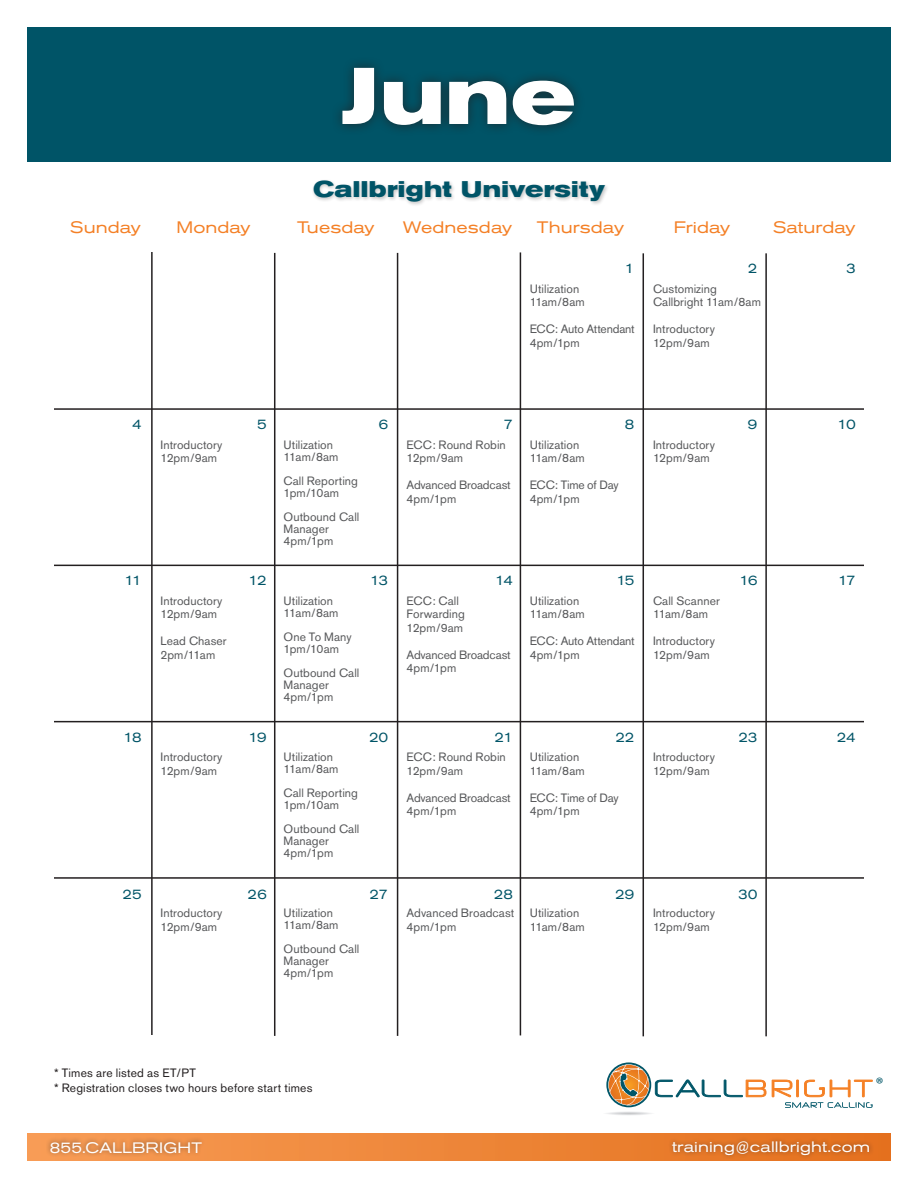
<style>
.page{position:relative;width:918px;height:1188px;background:#fff}
.page>*{position:absolute;margin:0;border:0;box-sizing:border-box;transform-origin:0 0}
.t1{font:700 expanded 79.5px "Akzidenz Grotesk BE";color:#fff}
.t2{font:700 expanded 22.5px "Akzidenz Grotesk BE";letter-spacing:.02em;color:#005467}
.t3{font:18.15px "Myriad Pro";color:#005668}
.t4{font:expanded 16.5px "Akzidenz Grotesk BE";color:#f48026}
.t5{font:expanded 15px "Akzidenz Grotesk BE";letter-spacing:.01em;color:#fff}
.t6{font:expanded 13.5px "Akzidenz Grotesk BE";letter-spacing:-.045em;color:#005467}
.t7{font:12px/13.5px "Akzidenz Grotesk BE";letter-spacing:.005em;color:#57585a}
.t8{font:12px "Akzidenz Grotesk BE";letter-spacing:-.015em;color:#57585a}
.t9{font:12px "Akzidenz Grotesk BE";letter-spacing:.015em;color:#231f20}
</style>
<div class="page">
<svg style="left:27px;top:1134px;width:864px;height:27px;background:#ed8639"></svg>
<div style="left:46px;top:1136px;width:828px;height:23px;background:#231f20;opacity:.5"></div>
<div style="left:312px;top:179px;width:298px;height:28px;background:#231f20;opacity:.25"></div>
<svg style="left:606px;top:1062px;width:45px;height:45px"></svg>
<svg style="left:608px;top:1064px;width:41px;height:41px;background:#c69866"></svg>
<svg style="left:655px;top:1079px;width:218px;height:29px"></svg>
<hr style="left:151px;top:252px;width:2px;height:783px;background:#231f20">
<hr style="left:397px;top:253px;width:1px;height:783px;background:#231f20">
<hr style="left:274px;top:253px;width:1px;height:783px;background:#231f20">
<hr style="left:520px;top:252px;width:1px;height:783px;background:#231f20">
<hr style="left:765px;top:253px;width:2px;height:783px;background:#231f20">
<hr style="left:643px;top:253px;width:1px;height:783px;background:#231f20">
<hr style="left:54px;top:408px;width:810px;height:2px;background:#231f20">
<hr style="left:54px;top:565px;width:810px;height:1px;background:#231f20">
<hr style="left:54px;top:721px;width:810px;height:1px;background:#231f20">
<hr style="left:54px;top:877px;width:810px;height:2px;background:#231f20">
<div style="left:27px;top:27px;width:864px;height:135px;background:#005467"></div>
<div style="left:331px;top:57px;width:254px;height:79px;background:#231f20;opacity:.75"></div>
<p class="t1" style="left:343px;top:50px;width:234px">June</p>
<p class="t2" style="left:313px;top:177px;width:293px">Callbright University</p>
<p class="t4" style="left:70px;top:217px;width:72px">Sunday</p>
<p class="t4" style="left:177px;top:217px;width:76px">Monday</p>
<p class="t4" style="left:297px;top:217px;width:79px">Tuesday</p>
<p class="t4" style="left:403px;top:217px;width:110px">Wednesday</p>
<p class="t4" style="left:537px;top:217px;width:89px">Thursday</p>
<p class="t4" style="left:674px;top:217px;width:58px">Friday</p>
<p class="t4" style="left:773px;top:217px;width:84px">Saturday</p>
<p class="t6" style="left:625px;top:260px;width:11px">1</p>
<p class="t7" style="left:530px;top:282px;width:51px">Utilization</p>
<p class="t7" style="left:530px;top:295px;width:57px">11am/8am</p>
<p class="t8" style="left:530px;top:322px;width:107px">ECC: Auto Attendant</p>
<p class="t7" style="left:530px;top:336px;width:51px">4pm/1pm</p>
<p class="t6" style="left:748px;top:260px;width:11px">2</p>
<p class="t7" style="left:653px;top:282px;width:109px">Customizing<br>Callbright 11am/8am</p>
<p class="t7" style="left:653px;top:322px;width:63px">Introductory<br>12pm/9am</p>
<p class="t6" style="left:846px;top:260px;width:11px">3</p>
<p class="t6" style="left:132px;top:416px;width:11px">4</p>
<p class="t6" style="left:257px;top:416px;width:11px">5</p>
<p class="t6" style="left:379px;top:416px;width:11px">6</p>
<p class="t6" style="left:503px;top:416px;width:11px">7</p>
<p class="t6" style="left:625px;top:416px;width:11px">8</p>
<p class="t6" style="left:748px;top:416px;width:11px">9</p>
<p class="t6" style="left:838px;top:416px;width:20px">10</p>
<p class="t7" style="left:160px;top:438px;width:63px">Introductory</p>
<p class="t7" style="left:160px;top:451px;width:58px">12pm/9am</p>
<p class="t7" style="left:284px;top:438px;width:51px">Utilization</p>
<p class="t7" style="left:284px;top:450px;width:57px">11am/8am</p>
<p class="t7" style="left:284px;top:474px;width:76px">Call Reporting</p>
<p class="t7" style="left:284px;top:486px;width:57px">1pm/10am</p>
<p class="t7" style="left:284px;top:510px;width:77px;line-height:12px">Outbound Call<br>Manager</p>
<p class="t7" style="left:284px;top:534px;width:51px">4pm/1pm</p>
<p class="t7" style="left:406px;top:438px;width:101px">ECC: Round Robin</p>
<p class="t7" style="left:406px;top:451px;width:58px">12pm/9am</p>
<p class="t8" style="left:406px;top:478px;width:106px">Advanced Broadcast</p>
<p class="t7" style="left:406px;top:492px;width:51px">4pm/1pm</p>
<p class="t7" style="left:530px;top:438px;width:51px">Utilization</p>
<p class="t7" style="left:530px;top:451px;width:57px">11am/8am</p>
<p class="t8" style="left:530px;top:478px;width:90px">ECC: Time of Day</p>
<p class="t7" style="left:530px;top:492px;width:51px">4pm/1pm</p>
<p class="t7" style="left:653px;top:438px;width:63px">Introductory</p>
<p class="t7" style="left:653px;top:451px;width:58px">12pm/9am</p>
<p class="t6" style="left:124px;top:572px;width:19px">11</p>
<p class="t6" style="left:249px;top:572px;width:19px">12</p>
<p class="t6" style="left:370px;top:572px;width:19px">13</p>
<p class="t6" style="left:495px;top:572px;width:19px">14</p>
<p class="t6" style="left:616px;top:572px;width:20px">15</p>
<p class="t6" style="left:739px;top:572px;width:20px">16</p>
<p class="t6" style="left:838px;top:572px;width:19px">17</p>
<p class="t7" style="left:160px;top:594px;width:63px">Introductory</p>
<p class="t7" style="left:160px;top:607px;width:58px">12pm/9am</p>
<p class="t7" style="left:160px;top:634px;width:68px">Lead Chaser</p>
<p class="t7" style="left:160px;top:648px;width:56px">2pm/11am</p>
<p class="t7" style="left:284px;top:594px;width:51px">Utilization</p>
<p class="t7" style="left:284px;top:606px;width:57px">11am/8am</p>
<p class="t7" style="left:284px;top:630px;width:70px">One To Many</p>
<p class="t7" style="left:284px;top:642px;width:57px">1pm/10am</p>
<p class="t7" style="left:284px;top:666px;width:77px;line-height:12px">Outbound Call<br>Manager</p>
<p class="t7" style="left:284px;top:690px;width:51px">4pm/1pm</p>
<p class="t7" style="left:406px;top:594px;width:60px">ECC: Call<br>Forwarding</p>
<p class="t7" style="left:406px;top:621px;width:58px">12pm/9am</p>
<p class="t8" style="left:406px;top:647px;width:106px">Advanced Broadcast</p>
<p class="t7" style="left:406px;top:661px;width:51px">4pm/1pm</p>
<p class="t7" style="left:530px;top:594px;width:51px">Utilization</p>
<p class="t7" style="left:530px;top:607px;width:57px">11am/8am</p>
<p class="t8" style="left:530px;top:634px;width:107px">ECC: Auto Attendant</p>
<p class="t7" style="left:530px;top:648px;width:51px">4pm/1pm</p>
<p class="t7" style="left:653px;top:594px;width:68px">Call Scanner</p>
<p class="t7" style="left:653px;top:607px;width:57px">11am/8am</p>
<p class="t7" style="left:653px;top:634px;width:63px">Introductory</p>
<p class="t7" style="left:653px;top:648px;width:58px">12pm/9am</p>
<p class="t6" style="left:123px;top:730px;width:20px">18</p>
<p class="t6" style="left:248px;top:730px;width:20px">19</p>
<p class="t6" style="left:369px;top:730px;width:21px">20</p>
<p class="t6" style="left:495px;top:730px;width:20px">21</p>
<p class="t6" style="left:615px;top:730px;width:21px">22</p>
<p class="t6" style="left:739px;top:730px;width:20px">23</p>
<p class="t6" style="left:837px;top:730px;width:20px">24</p>
<p class="t7" style="left:160px;top:750px;width:63px">Introductory</p>
<p class="t7" style="left:160px;top:764px;width:58px">12pm/9am</p>
<p class="t7" style="left:284px;top:750px;width:51px">Utilization</p>
<p class="t7" style="left:284px;top:762px;width:57px">11am/8am</p>
<p class="t7" style="left:284px;top:786px;width:76px">Call Reporting</p>
<p class="t7" style="left:284px;top:798px;width:57px">1pm/10am</p>
<p class="t7" style="left:284px;top:823px;width:77px;line-height:12px">Outbound Call<br>Manager</p>
<p class="t7" style="left:284px;top:846px;width:51px">4pm/1pm</p>
<p class="t7" style="left:406px;top:750px;width:101px">ECC: Round Robin</p>
<p class="t7" style="left:406px;top:764px;width:58px">12pm/9am</p>
<p class="t8" style="left:406px;top:790px;width:106px">Advanced Broadcast</p>
<p class="t7" style="left:406px;top:804px;width:51px">4pm/1pm</p>
<p class="t7" style="left:530px;top:750px;width:51px">Utilization</p>
<p class="t7" style="left:530px;top:764px;width:57px">11am/8am</p>
<p class="t8" style="left:530px;top:790px;width:90px">ECC: Time of Day</p>
<p class="t7" style="left:530px;top:804px;width:51px">4pm/1pm</p>
<p class="t7" style="left:653px;top:750px;width:63px">Introductory</p>
<p class="t7" style="left:653px;top:764px;width:58px">12pm/9am</p>
<p class="t6" style="left:123px;top:886px;width:21px">25</p>
<p class="t6" style="left:248px;top:886px;width:20px">26</p>
<p class="t6" style="left:369px;top:886px;width:20px">27</p>
<p class="t6" style="left:494px;top:886px;width:21px">28</p>
<p class="t6" style="left:615px;top:886px;width:21px">29</p>
<p class="t6" style="left:738px;top:886px;width:21px">30</p>
<p class="t7" style="left:160px;top:906px;width:63px">Introductory</p>
<p class="t7" style="left:160px;top:920px;width:58px">12pm/9am</p>
<p class="t7" style="left:284px;top:906px;width:51px">Utilization</p>
<p class="t7" style="left:284px;top:918px;width:57px">11am/8am</p>
<p class="t7" style="left:284px;top:943px;width:77px;line-height:12px">Outbound Call<br>Manager</p>
<p class="t7" style="left:284px;top:966px;width:51px">4pm/1pm</p>
<p class="t7" style="left:406px;top:906px;width:109px">Advanced Broadcast<br>4pm/1pm</p>
<p class="t7" style="left:530px;top:906px;width:51px">Utilization</p>
<p class="t7" style="left:530px;top:920px;width:57px">11am/8am</p>
<p class="t7" style="left:653px;top:906px;width:63px">Introductory<br>12pm/9am</p>
<p class="t9" style="left:54px;top:1066px;width:143px">* Times are listed as ET/PT</p>
<p class="t9" style="left:54px;top:1080px;width:260px">* Registration closes two hours before start times</p>
<h3 class="t3" style="left:876px;top:1073px;width:9px">®</h3>
<p class="t5" style="left:50px;top:1139px;width:154px">855.CALLBRIGHT</p>
<p class="t5" style="left:672px;top:1138px;width:200px">training@callbright.com</p>
</div>
